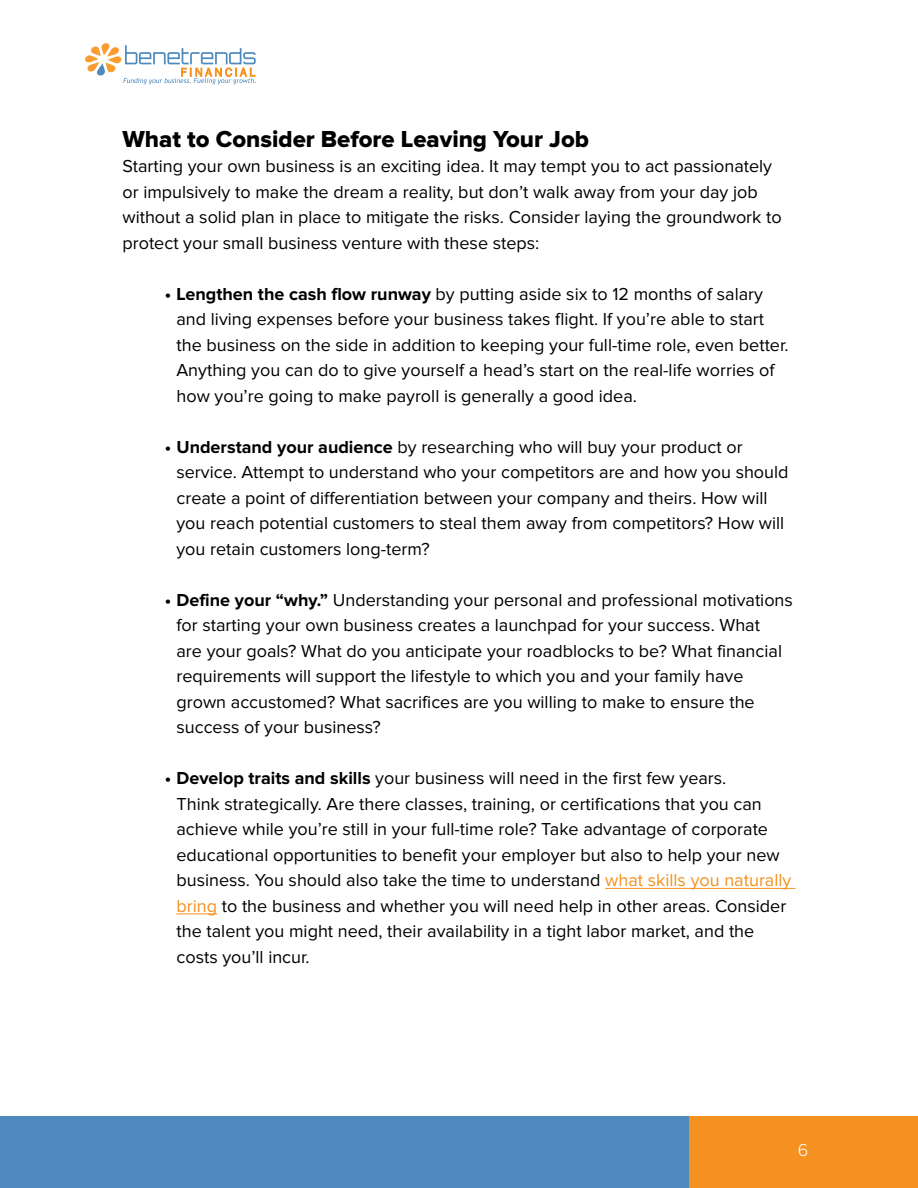
<style>
.page{position:relative;width:918px;height:1188px;background:#fff}
.page>*{position:absolute;margin:0;border:0;box-sizing:border-box;transform-origin:0 0}
.t1{font:24px "Proxima Nova Extrabld";color:#000}
.t2{font:18px/25.5px "Proxima Nova";color:#000}
.t3{font:300 18px "Proxima Nova";color:#fff}
.s1{font-weight:700}
.s2{color:#f4911f}
</style>
<div class="page">
<hr style="left:605px;top:888px;width:191px;height:1px;background:#f4911f">
<hr style="left:176px;top:914px;width:41px;height:1px;background:#f4911f">
<svg style="left:85px;top:43px;width:171px;height:41px"></svg>
<div style="left:688px;top:1116px;width:230px;height:72px;background:#f4911f"></div>
<div style="left:0;top:1116px;width:688px;height:72px;background:#4f8abe"></div>
<h1 class="t1" style="left:122px;top:125px;width:468px">What to Consider Before Leaving Your Job</h1>
<p class="t2" style="left:122px;top:154px;width:661px">Starting your own business is an exciting idea. It may tempt you to act passionately or impulsively to make the dream a reality, but don’t walk away from your day job without a solid plan in place to mitigate the risks. Consider laying the groundwork to protect your small business venture with these steps:</p>
<p class="t2" style="left:176px;top:281px;width:614px;text-indent:-11px"><span class="s1">• Lengthen the cash flow runway</span> by putting aside six to 12 months of salary and living expenses before your business takes flight. If you’re able to start the business on the side in addition to keeping your full-time role, even better.<br>Anything you can do to give yourself a head’s start on the real-life worries of how you’re going to make payroll is generally a good idea.</p>
<p class="t2" style="left:176px;top:434px;width:614px;text-indent:-11px"><span class="s1">• Understand your audience</span> by researching who will buy your product or service. Attempt to understand who your competitors are and how you should create a point of differentiation between your company and theirs. How will you reach potential customers to steal them away from competitors? How will you retain customers long-term?</p>
<p class="t2" style="left:176px;top:587px;width:618px;text-indent:-11px"><span class="s1">• Define your “why.”</span> Understanding your personal and professional motivations for starting your own business creates a launchpad for your success. What<br>are your goals? What do you anticipate your roadblocks to be? What financial requirements will support the lifestyle to which you and your family have grown accustomed? What sacrifices are you willing to make to ensure the success of your business?</p>
<p class="t2" style="left:176px;top:766px;width:616px;text-indent:-11px"><span class="s1">• Develop traits and skills</span> your business will need in the first few years.<br>Think strategically. Are there classes, training, or certifications that you can achieve while you’re still in your full-time role? Take advantage of corporate educational opportunities to benefit your employer but also to help your new business. You should also take the time to understand <span class="s2">what skills you naturally bring</span> to the business and whether you will need help in other areas. Consider the talent you might need, their availability in a tight labor market, and the costs you’ll incur.</p>
<p class="t3" style="left:798px;top:1140px;width:12px">6</p>
</div>
